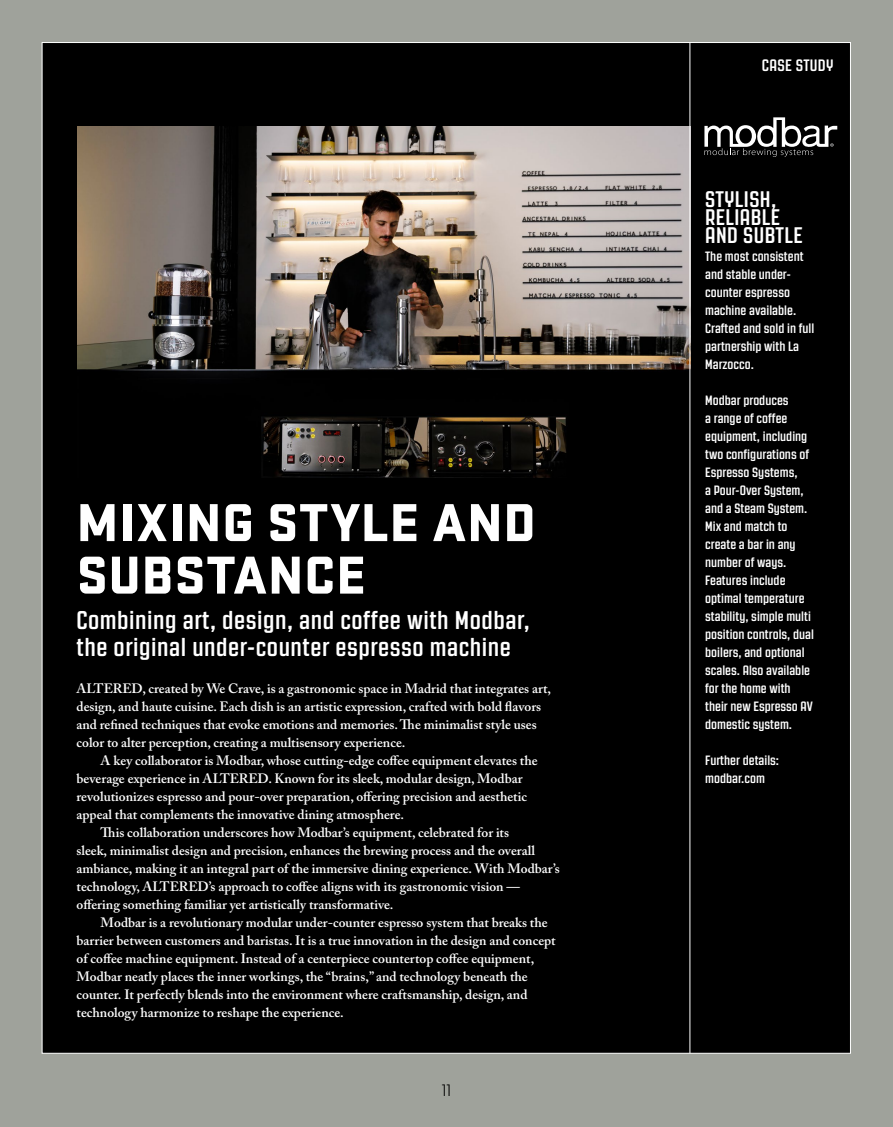
<style>
.page{position:relative;width:893px;height:1127px;background:#9fa29b}
.page>*{position:absolute;margin:0;border:0;box-sizing:border-box;transform-origin:0 0}
.t1{font:900 55.5px/52.5px "Stratum 1";letter-spacing:.01em;color:#fff}
.t2{font:700 25.5px/27px "Revolution Gothic";letter-spacing:.02em;color:#fff}
.t3{font:700 22.5px/18px "Revolution Gothic";letter-spacing:.02em;color:#fff}
.t4{font:700 16.5px "Revolution Gothic";letter-spacing:.02em;color:#fff}
.t5{font:300 16.5px "Revolution Gothic";color:#000}
.t6{font:600 13.5px/18px "Adobe Caslon Pro";color:#fff}
.t7{font:700 13.5px/18px "Revolution Gothic";color:#fff}
</style>
<div class="page">
<div style="left:42px;top:42px;width:809px;height:1011px;background:#000;border:1px solid #fff"></div>
<img style="left:78px;top:126px;width:611px;height:351px">
<hr style="left:689px;top:43px;width:1px;height:1010px;background:#fff">
<svg style="left:704px;top:117px;width:133px;height:40px"></svg>
<h1 class="t1" style="left:77px;top:493px;width:461px">MIXING STYLE AND<br>SUBSTANCE</h1>
<h2 class="t2" style="left:77px;top:607px;width:455px">Combining art, design, and coffee with Modbar, the original under-counter espresso machine</h2>
<p class="t6" style="left:77px;top:679px;width:476px">ALTERED, created by We Crave, is a gastronomic space in Madrid that integrates art, design, and haute cuisine. Each dish is an artistic expression, crafted with bold flavors and refined techniques that evoke emotions and memories. The minimalist style uses color to alter perception, creating a multisensory experience.</p>
<p class="t6" style="left:101px;top:751px;width:438px">A key collaborator is Modbar, whose cutting-edge coffee equipment elevates the</p>
<p class="t6" style="left:77px;top:769px;width:447px">beverage experience in ALTERED. Known for its sleek, modular design, Modbar</p>
<p class="t6" style="left:77px;top:787px;width:452px">revolutionizes espresso and pour-over preparation, offering precision and aesthetic</p>
<p class="t6" style="left:77px;top:805px;width:329px">appeal that complements the innovative dining atmosphere.</p>
<p class="t6" style="left:101px;top:823px;width:410px">This collaboration underscores how Modbar’s equipment, celebrated for its</p>
<p class="t6" style="left:77px;top:841px;width:460px">sleek, minimalist design and precision, enhances the brewing process and the overall</p>
<p class="t6" style="left:77px;top:859px;width:485px">ambiance, making it an integral part of the immersive dining experience. With Modbar’s</p>
<p class="t6" style="left:77px;top:877px;width:445px">technology, ALTERED’s approach to coffee aligns with its gastronomic vision —</p>
<p class="t6" style="left:77px;top:895px;width:318px">offering something familiar yet artistically transformative.</p>
<p class="t6" style="left:101px;top:913px;width:448px">Modbar is a revolutionary modular under-counter espresso system that breaks the</p>
<p class="t6" style="left:77px;top:931px;width:481px">barrier between customers and baristas. It is a true innovation in the design and concept</p>
<p class="t6" style="left:77px;top:949px;width:459px">of coffee machine equipment. Instead of a centerpiece countertop coffee equipment,</p>
<p class="t6" style="left:77px;top:967px;width:453px">Modbar neatly places the inner workings, the “brains,” and technology beneath the</p>
<p class="t6" style="left:77px;top:985px;width:452px">counter. It perfectly blends into the environment where craftsmanship, design, and</p>
<p class="t6" style="left:77px;top:1003px;width:269px">technology harmonize to reshape the experience.</p>
<p class="t5" style="left:442px;top:1081px;width:11px">11</p>
<p class="t4" style="left:762px;top:57px;width:73px">CASE STUDY</p>
<h3 class="t3" style="left:705px;top:190px;width:99px">STYLISH,<br>RELIABLE<br>AND SUBTLE</h3>
<p class="t7" style="left:705px;top:247px;width:111px">The most consistent and stable under&shy;counter espresso machine available.<br>Crafted and sold in full partnership with La<br>Marzocco.</p>
<p class="t7" style="left:705px;top:391px;width:110px">Modbar produces<br>a range of coffee equipment, including two configurations of<br>Espresso Systems,<br>a Pour-Over System, and a Steam System.<br>Mix and match to create a bar in any number of ways.<br>Features include optimal temperature stability, simple multi position controls, dual boilers, and optional scales. Also available for the home with their new Espresso AV domestic system.</p>
<p class="t7" style="left:705px;top:751px;width:75px">Further details: modbar.com</p>
</div>
